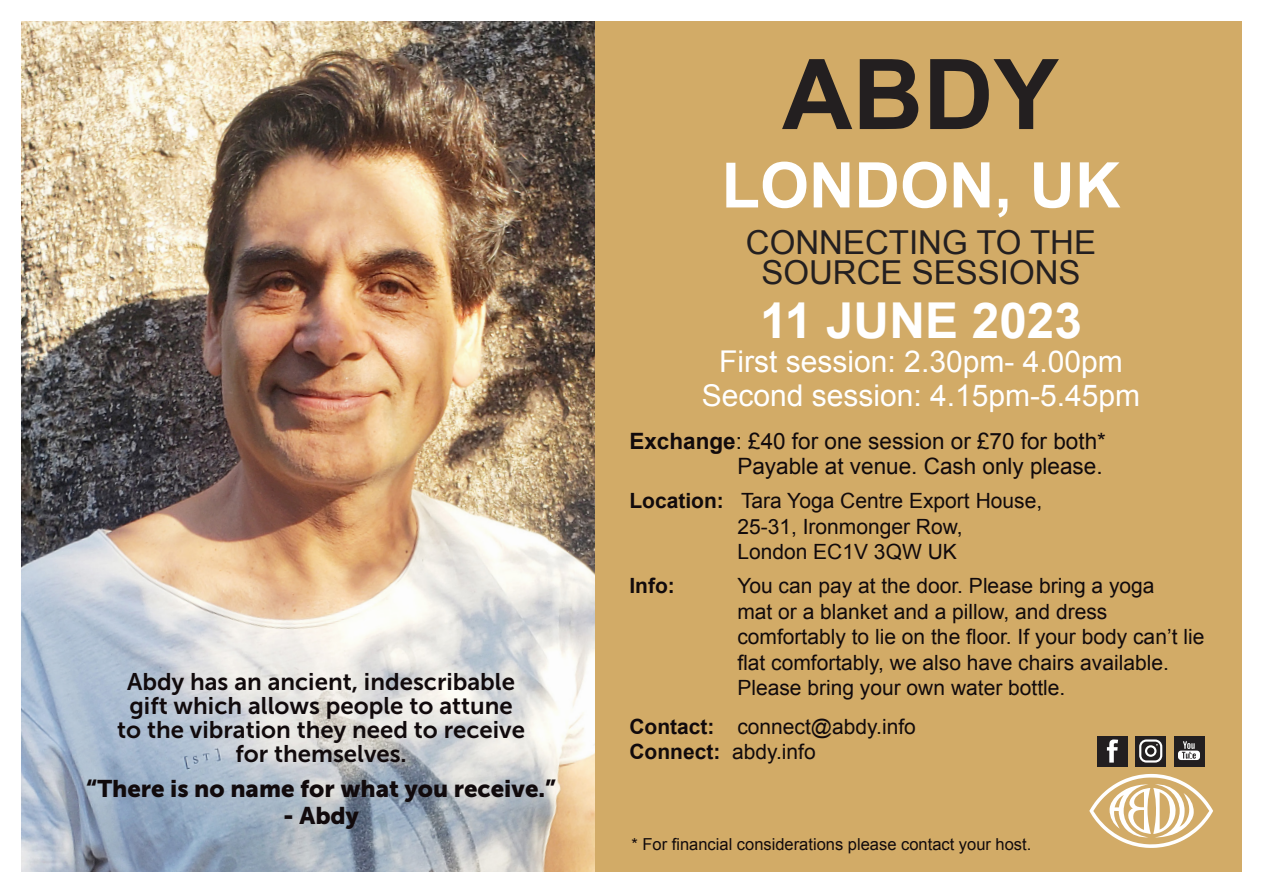
<style>
.page{position:relative;width:1263px;height:893px;background:#fff}
.page>*{position:absolute;margin:0;border:0;box-sizing:border-box;transform-origin:0 0}
.t1{font:700 97.65px "Arial";color:#231f20}
.t2{font:700 63px "Arial";color:#fff}
.t3{font:700 49.5px "Arial";color:#fff}
.t4{font:33px/30px "Arial";color:#231f20;text-align:center}
.t5{font:30px "Arial";color:#fff}
.t6{font:24px/24px "Museo Sans 700";color:#110a0c;text-align:center}
.t7{font:24px "Museo Sans 900";color:#110a0c}
.t8{font:22.5px/25.5px "Arial";color:#110a0c;text-align:right}
.t9{font:21px/25.5px "Arial";color:#110a0c}
.t10{font:700 21px "Arial";color:#110a0c}
.t11{font:16.5px "Arial";color:#110a0c}
.s1{font-weight:700}
</style>
<div class="page">
<img style="left:21px;top:21px;width:574px;height:851px">
<div style="left:595px;top:21px;width:647px;height:851px;background:#d2ab67"></div>
<svg style="left:1089px;top:774px;width:124px;height:74px"></svg>
<div style="left:1097px;top:736px;width:31px;height:30px;background:#231f20"></div>
<svg style="left:1107px;top:739px;width:11px;height:24px"></svg>
<div style="left:1173px;top:736px;width:31px;height:30px;background:#231f20"></div>
<svg style="left:1178px;top:741px;width:22px;height:19px"></svg>
<div style="left:1135px;top:736px;width:31px;height:30px;background:#231f20"></div>
<svg style="left:1139px;top:739px;width:23px;height:24px"></svg>
<p class="t6" style="left:117px;top:670px;width:409px">Abdy has an ancient, indescribable gift which allows people to attune to the vibration they need to receive for themselves.</p>
<p class="t7" style="left:86px;top:775px;width:471px">“There is no name for what you receive.”</p>
<p class="t7" style="left:283px;top:802px;width:77px">- Abdy</p>
<p class="t1" style="left:782px;top:30px;width:278px">ABDY</p>
<p class="t2" style="left:721px;top:144px;width:400px">LONDON, UK</p>
<p class="t4" style="left:746px;top:228px;width:352px">CONNECTING TO THE<br>SOURCE SESSIONS</p>
<p class="t3" style="left:760px;top:288px;width:323px">11 JUNE 2023</p>
<p class="t5" style="left:719px;top:342px;width:405px">First session: 2.30pm- 4.00pm</p>
<p class="t5" style="left:702px;top:376px;width:440px">Second session: 4.15pm-5.45pm</p>
<p class="t8" style="left:629px;top:428px;width:478px"><span class="s1">Exchange</span>: £40 for one session or £70 for both*<br>Payable at venue. Cash only please.</p>
<p class="t9" style="left:629px;top:488px;width:414px"><span class="s1">Location:</span> Tara Yoga Centre Export House,</p>
<p class="t9" style="left:737px;top:514px;width:227px">25-31, Ironmonger Row,</p>
<p class="t9" style="left:737px;top:539px;width:221px">London EC1V 3QW UK</p>
<p class="t10" style="left:629px;top:572px;width:47px">Info:</p>
<p class="t9" style="left:737px;top:573px;width:468px">You can pay at the door. Please bring a yoga<br>mat or a blanket and a pillow, and dress comfortably to lie on the floor. If your body can’t lie flat comfortably, we also have chairs available.</p>
<p class="t9" style="left:737px;top:675px;width:329px">Please bring your own water bottle.</p>
<p class="t9" style="left:629px;top:714px;width:288px"><span class="s1">Contact:</span> connect@abdy.info</p>
<p class="t9" style="left:629px;top:739px;width:188px"><span class="s1">Connect:</span> abdy.info</p>
<p class="t11" style="left:631px;top:833px;width:401px">* For financial considerations please contact your host.</p>
</div>
